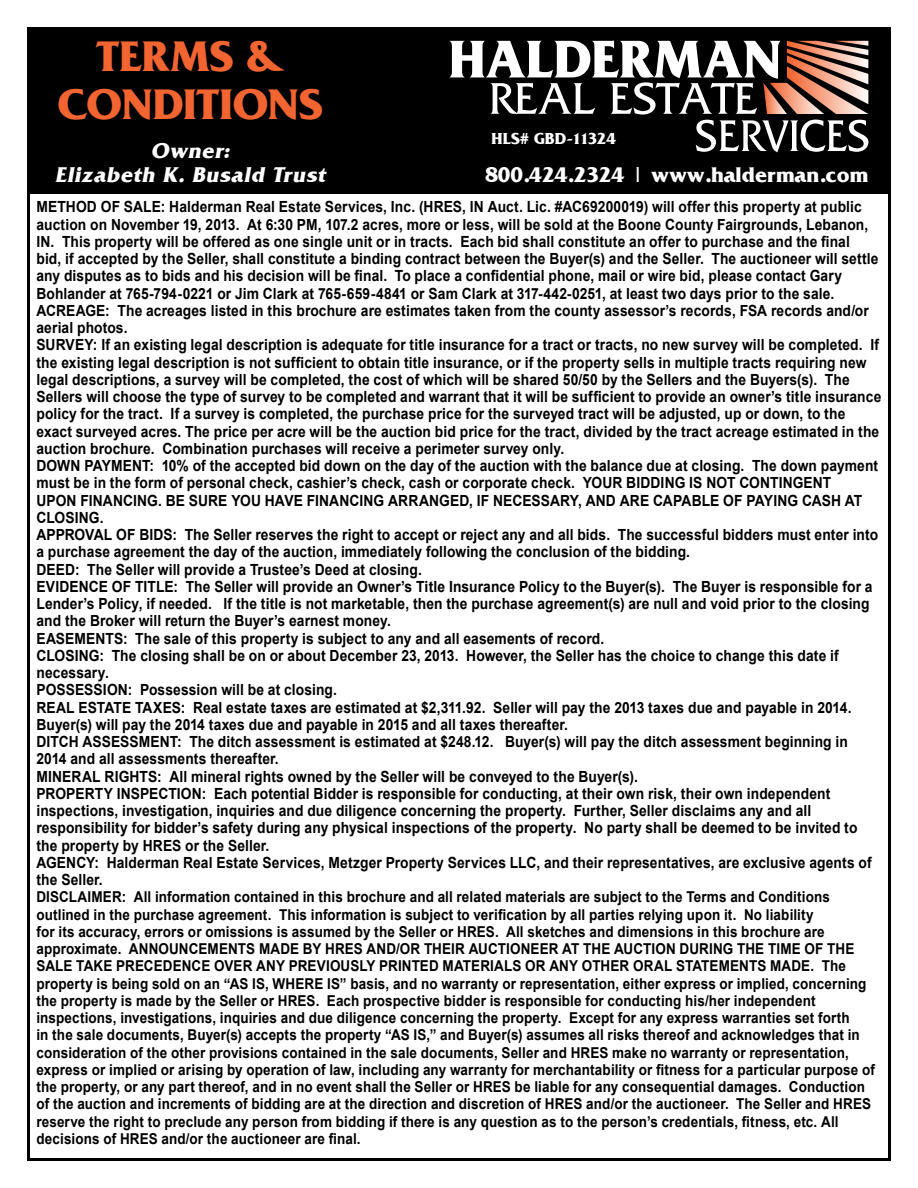
<style>
.page{position:relative;width:918px;height:1188px;background:#fff}
.page>*{position:absolute;margin:0;border:0;box-sizing:border-box;transform-origin:0 0}
.t1{font:700 45px/48px "France";letter-spacing:-.005em;color:#f26531;text-align:center}
.t2{font:italic 700 22.5px/24px "France";color:#fff;text-align:center}
.t3{font:700 22.35px "France";color:#fff}
.t4{font:700 16.8px "France";letter-spacing:.005em;color:#fff}
.t5{font:700 15.3px/17.2px "Arial";letter-spacing:.01em;color:#000;scale:.9 1}
.t6{font:700 15px/17.2px "Arial";letter-spacing:.01em;color:#000;scale:.9 1}
</style>
<div class="page">
<div style="left:27px;top:27px;width:864px;height:166px;background:#000"></div>
<svg style="left:450px;top:40px;width:418px;height:112px"></svg>
<h1 class="t1" style="left:58px;top:32px;width:266px">TERMS &amp;<br>CONDITIONS</h1>
<h2 class="t2" style="left:55px;top:139px;width:276px">Owner:<br>Elizabeth K. Busald Trust</h2>
<p class="t4" style="left:491px;top:129px;width:126px">HLS# GBD-11324</p>
<h3 class="t3" style="left:485px;top:162px;width:385px">800.424.2324 | www.halderman.com</h3>
<p class="t5" style="left:36px;top:199px;width:940px">METHOD OF SALE: Halderman Real Estate Services, Inc. (HRES, IN Auct. Lic. #AC69200019) will offer this property at public auction on November 19, 2013. At 6:30 PM, 107.2 acres, more or less, will be sold at the Boone County Fairgrounds, Lebanon, IN. This property will be offered as one single unit or in tracts. Each bid shall constitute an offer to purchase and the final<br>bid, if accepted by the Seller, shall constitute a binding contract between the Buyer(s) and the Seller. The auctioneer will settle any disputes as to bids and his decision will be final. To place a confidential phone, mail or wire bid, please contact Gary Bohlander at 765-794-0221 or Jim Clark at 765-659-4841 or Sam Clark at 317-442-0251, at least two days prior to the sale.<br>ACREAGE: The acreages listed in this brochure are estimates taken from the county assessor’s records, FSA records and/or aerial photos.<br>SURVEY: If an existing legal description is adequate for title insurance for a tract or tracts, no new survey will be completed. If the existing legal description is not sufficient to obtain title insurance, or if the property sells in multiple tracts requiring new legal descriptions, a survey will be completed, the cost of which will be shared 50/50 by the Sellers and the Buyers(s). The Sellers will choose the type of survey to be completed and warrant that it will be sufficient to provide an owner’s title insurance policy for the tract. If a survey is completed, the purchase price for the surveyed tract will be adjusted, up or down, to the exact surveyed acres. The price per acre will be the auction bid price for the tract, divided by the tract acreage estimated in the auction brochure. Combination purchases will receive a perimeter survey only.<br>DOWN PAYMENT: 10% of the accepted bid down on the day of the auction with the balance due at closing. The down payment must be in the form of personal check, cashier’s check, cash or corporate check. YOUR BIDDING IS NOT CONTINGENT<br>UPON FINANCING. BE SURE YOU HAVE FINANCING ARRANGED, IF NECESSARY, AND ARE CAPABLE OF PAYING CASH AT CLOSING.<br>APPROVAL OF BIDS: The Seller reserves the right to accept or reject any and all bids. The successful bidders must enter into a purchase agreement the day of the auction, immediately following the conclusion of the bidding.<br>DEED: The Seller will provide a Trustee’s Deed at closing.<br>EVIDENCE OF TITLE: The Seller will provide an Owner’s Title Insurance Policy to the Buyer(s). The Buyer is responsible for a Lender’s Policy, if needed. If the title is not marketable, then the purchase agreement(s) are null and void prior to the closing and the Broker will return the Buyer’s earnest money.<br>EASEMENTS: The sale of this property is subject to any and all easements of record.<br>CLOSING: The closing shall be on or about December 23, 2013. However, the Seller has the choice to change this date if necessary.<br>POSSESSION: Possession will be at closing.<br>REAL ESTATE TAXES: Real estate taxes are estimated at $2,311.92. Seller will pay the 2013 taxes due and payable in 2014.<br>Buyer(s) will pay the 2014 taxes due and payable in 2015 and all taxes thereafter.<br>DITCH ASSESSMENT: The ditch assessment is estimated at $248.12. Buyer(s) will pay the ditch assessment beginning in 2014 and all assessments thereafter.<br>MINERAL RIGHTS: All mineral rights owned by the Seller will be conveyed to the Buyer(s).<br>PROPERTY INSPECTION: Each potential Bidder is responsible for conducting, at their own risk, their own independent inspections, investigation, inquiries and due diligence concerning the property. Further, Seller disclaims any and all responsibility for bidder’s safety during any physical inspections of the property. No party shall be deemed to be invited to the property by HRES or the Seller.<br>AGENCY: Halderman Real Estate Services, Metzger Property Services LLC, and their representatives, are exclusive agents of the Seller.</p>
<p class="t6" style="left:36px;top:889px;width:933px">DISCLAIMER: All information contained in this brochure and all related materials are subject to the Terms and Conditions outlined in the purchase agreement. This information is subject to verification by all parties relying upon it. No liability<br>for its accuracy, errors or omissions is assumed by the Seller or HRES. All sketches and dimensions in this brochure are approximate. ANNOUNCEMENTS MADE BY HRES AND/OR THEIR AUCTIONEER AT THE AUCTION DURING THE TIME OF THE SALE TAKE PRECEDENCE OVER ANY PREVIOUSLY PRINTED MATERIALS OR ANY OTHER ORAL STATEMENTS MADE. The property is being sold on an “AS IS, WHERE IS” basis, and no warranty or representation, either express or implied, concerning the property is made by the Seller or HRES. Each prospective bidder is responsible for conducting his/her independent inspections, investigations, inquiries and due diligence concerning the property. Except for any express warranties set forth<br>in the sale documents, Buyer(s) accepts the property “AS IS,” and Buyer(s) assumes all risks thereof and acknowledges that in consideration of the other provisions contained in the sale documents, Seller and HRES make no warranty or representation, express or implied or arising by operation of law, including any warranty for merchantability or fitness for a particular purpose of the property, or any part thereof, and in no event shall the Seller or HRES be liable for any consequential damages. Conduction of the auction and increments of bidding are at the direction and discretion of HRES and/or the auctioneer. The Seller and HRES reserve the right to preclude any person from bidding if there is any question as to the person’s credentials, fitness, etc. All decisions of HRES and/or the auctioneer are final.</p>
</div>
